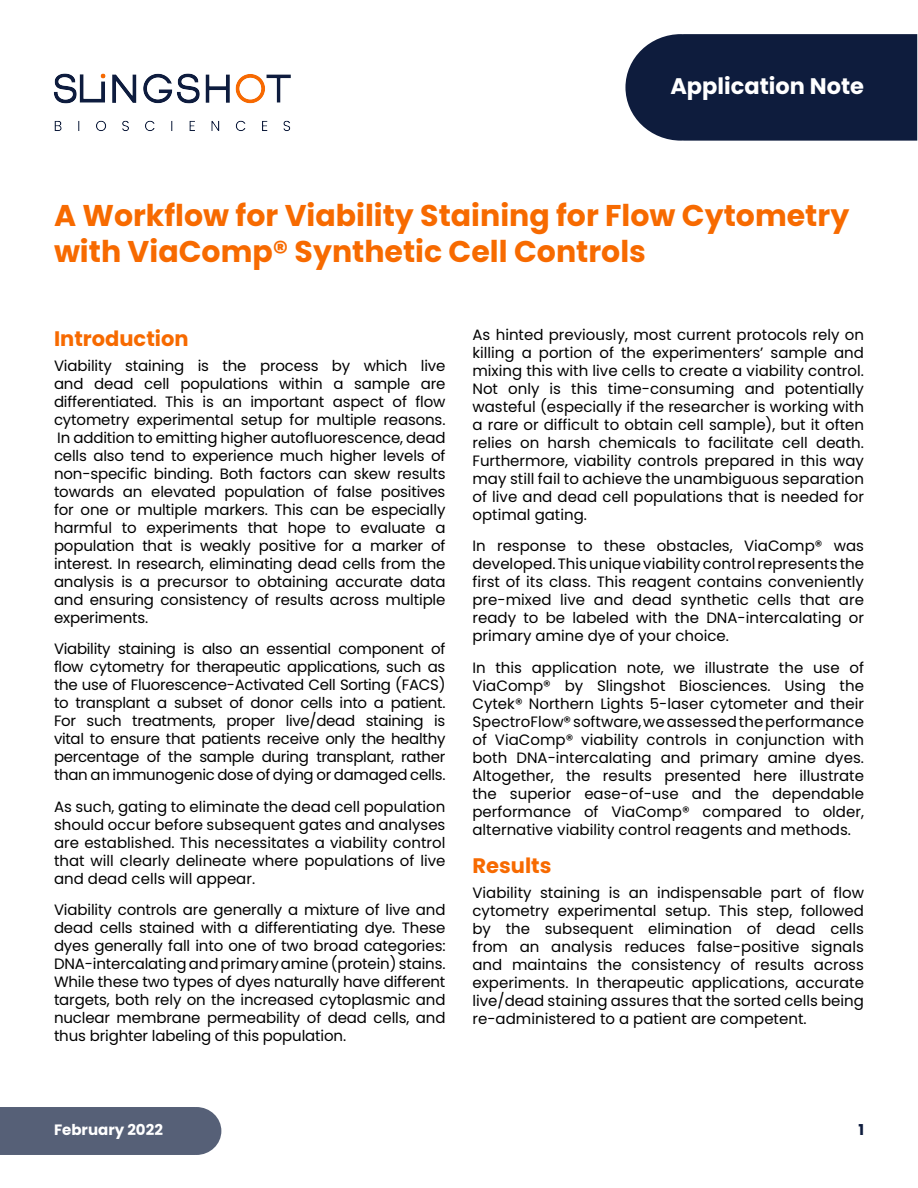
<style>
.page{position:relative;width:918px;height:1188px;background:#fff}
.page>*{position:absolute;margin:0;border:0;box-sizing:border-box;transform-origin:0 0}
.t1{font:700 30px/36px "Poppins";color:#f76a00}
.t2{font:700 22.5px "Poppins";color:#fff}
.t3{font:700 21px "Poppins";color:#f76a00}
.t4{font:15px/18px "Poppins";color:#000;text-align:justify}
.t5{font:700 15px "Poppins";color:#fff}
</style>
<div class="page">
<div style="left:0;top:1107px;width:221px;height:48px;background:#566077"></div>
<div style="left:625px;top:34px;width:292px;height:107px;background:#0e1c3d"></div>
<img style="left:53px;top:73px;width:238px;height:58px">
<h2 class="t2" style="left:670px;top:73px;width:195px">Application Note</h2>
<h1 class="t1" style="left:54px;top:198px;width:797px">A Workflow for Viability Staining for Flow Cytometry with ViaComp® Synthetic Cell Controls</h1>
<h3 class="t3" style="left:54px;top:327px;width:136px">Introduction</h3>
<p class="t4" style="left:54px;top:357px;width:393px">Viability staining is the process by which live and dead cell populations within a sample are differentiated. This is an important aspect of flow cytometry experimental setup for multiple reasons.<br>In addition to emitting higher autofluorescence, dead cells also tend to experience much higher levels of non-specific binding. Both factors can skew results towards an elevated population of false positives for one or multiple markers. This can be especially harmful to experiments that hope to evaluate a population that is weakly positive for a marker of interest. In research, eliminating dead cells from the analysis is a precursor to obtaining accurate data and ensuring consistency of results across multiple experiments.</p>
<p class="t4" style="left:54px;top:640px;width:393px">Viability staining is also an essential component of flow cytometry for therapeutic applications, such as the use of Fluorescence-Activated Cell Sorting (FACS) to transplant a subset of donor cells into a patient.<br>For such treatments, proper live/dead staining is vital to ensure that patients receive only the healthy percentage of the sample during transplant, rather than an immunogenic dose of dying or damaged cells.</p>
<p class="t4" style="left:54px;top:798px;width:393px">As such, gating to eliminate the dead cell population should occur before subsequent gates and analyses are established. This necessitates a viability control that will clearly delineate where populations of live and dead cells will appear.</p>
<p class="t4" style="left:54px;top:901px;width:393px">Viability controls are generally a mixture of live and dead cells stained with a differentiating dye. These dyes generally fall into one of two broad categories:<br>DNA-intercalating and primary amine (protein) stains.<br>While these two types of dyes naturally have different targets, both rely on the increased cytoplasmic and nuclear membrane permeability of dead cells, and thus brighter labeling of this population.</p>
<p class="t4" style="left:472px;top:326px;width:393px">As hinted previously, most current protocols rely on killing a portion of the experimenters’ sample and mixing this with live cells to create a viability control.<br>Not only is this time-consuming and potentially wasteful (especially if the researcher is working with a rare or difficult to obtain cell sample), but it often relies on harsh chemicals to facilitate cell death.<br>Furthermore, viability controls prepared in this way may still fail to achieve the unambiguous separation of live and dead cell populations that is needed for optimal gating.</p>
<p class="t4" style="left:472px;top:537px;width:393px">In response to these obstacles, ViaComp® was developed. This unique viability control represents the first of its class. This reagent contains conveniently pre-mixed live and dead synthetic cells that are ready to be labeled with the DNA-intercalating or primary amine dye of your choice.</p>
<p class="t4" style="left:472px;top:659px;width:393px">In this application note, we illustrate the use of ViaComp® by Slingshot Biosciences. Using the Cytek® Northern Lights 5-laser cytometer and their SpectroFlow® software, we assessed the performance of ViaComp® viability controls in conjunction with both DNA-intercalating and primary amine dyes.<br>Altogether, the results presented here illustrate the superior ease-of-use and the dependable performance of ViaComp® compared to older, alternative viability control reagents and methods.</p>
<h3 class="t3" style="left:472px;top:854px;width:80px">Results</h3>
<p class="t4" style="left:472px;top:884px;width:393px">Viability staining is an indispensable part of flow cytometry experimental setup. This step, followed by the subsequent elimination of dead cells from an analysis reduces false-positive signals and maintains the consistency of results across experiments. In therapeutic applications, accurate live/dead staining assures that the sorted cells being re-administered to a patient are competent.</p>
<p class="t5" style="left:54px;top:1121px;width:110px">February 2022</p>
</div>
